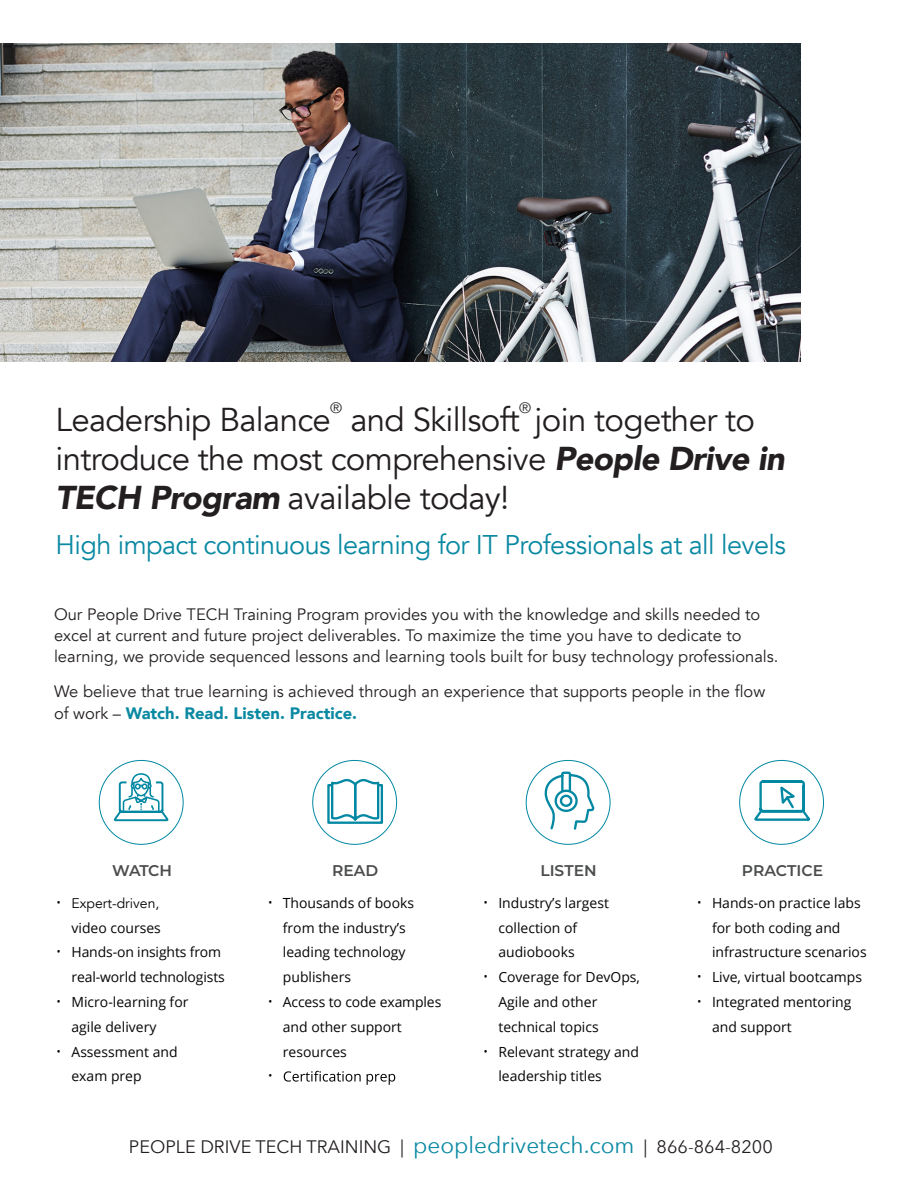
<style>
.page{position:relative;width:918px;height:1188px;background:#fff}
.page>*{position:absolute;margin:0;border:0;box-sizing:border-box;transform-origin:0 0}
.t1{font:33px/39px "Avenir";letter-spacing:-.02em;color:#231f20}
.t2{font:27px "Avenir";letter-spacing:-.02em;color:#0a89a2}
.t3{font:18px "Avenir Next";color:#231f20}
.t4{font:16.5px/21.3px "Avenir";color:#231f20}
.t5{font:600 15.45px "Montserrat";color:#4b4c4c}
.t6{font:300 15.45px "Open Sans";color:#040503}
.t7{font:15px "Avenir";color:#231f20}
.t8{font:13.95px/24.8px "Open Sans";color:#040503}
.t9{font:13.95px/24.8px "Avenir";color:#040503;text-align:right}
.s1{font-weight:900;font-style:italic}
.s2{font-weight:900;color:#0a89a2}
.s3{font-family:"Open Sans";font-weight:300;font-size:15.45px}
.s4{font-family:"Open Sans"}
.s5{font-weight:300;font-size:15.45px}
.s6{font-size:22.5px;color:#0a89a2}
</style>
<div class="page">
<svg style="left:98px;top:759px;width:86px;height:86px"></svg>
<svg style="left:525px;top:759px;width:86px;height:86px"></svg>
<svg style="left:739px;top:759px;width:85px;height:86px"></svg>
<svg style="left:283px;top:759px;width:115px;height:320px"></svg>
<svg style="left:284px;top:1071px;width:111px;height:14px"></svg>
<svg style="left:543px;top:770px;width:53px;height:61px"></svg>
<svg style="left:326px;top:774px;width:58px;height:51px"></svg>
<svg style="left:754px;top:779px;width:58px;height:43px"></svg>
<svg style="left:113px;top:772px;width:57px;height:50px"></svg>
<img style="left:0;top:43px;width:800px;height:319px">
<p class="t1" style="left:56px;top:401px;width:277px">Leadership Balance</p>
<p class="t7" style="left:330px;top:399px;width:13px">®</p>
<p class="t1" style="left:351px;top:401px;width:171px">and Skillsoft</p>
<p class="t7" style="left:519px;top:399px;width:13px">®</p>
<p class="t1" style="left:56px;top:401px;width:731px;text-indent:479px">join together to introduce the most comprehensive <span class="s1">People Drive in<br>TECH Program</span> available today!</p>
<p class="t2" style="left:56px;top:528px;width:732px">High impact continuous learning for IT Professionals at all levels</p>
<p class="t4" style="left:54px;top:603px;width:726px">Our People Drive TECH Training Program provides you with the knowledge and skills needed to excel at current and future project deliverables. To maximize the time you have to dedicate to learning, we provide sequenced lessons and learning tools built for busy technology professionals.</p>
<p class="t4" style="left:54px;top:681px;width:713px">We believe that true learning is achieved through an experience that supports people in the flow of work – <span class="s2">Watch. Read. Listen. Practice.</span></p>
<p class="t5" style="left:112px;top:860px;width:62px">WATCH</p>
<p class="t9" style="left:56px;top:891px;width:106px"><span class="s3">•</span> Expert-driven, <span class="s4">video courses</span></p>
<p class="t8" style="left:56px;top:940px;width:170px;text-align:right"><span class="s5">•</span> Hands-on insights from real-world technologists</p>
<p class="t8" style="left:72px;top:989px;width:118px;text-indent:-16px"><span class="s5">•</span> Micro-learning for agile delivery</p>
<p class="t8" style="left:72px;top:1039px;width:108px;text-indent:-16px"><span class="s5">•</span> Assessment and exam prep</p>
<p class="t5" style="left:332px;top:860px;width:48px">READ</p>
<p class="t8" style="left:283px;top:890px;width:133px;text-indent:-16px"><span class="s5">•</span> Thousands of books from the industry’s leading technology publishers</p>
<p class="t8" style="left:283px;top:989px;width:160px;text-indent:-16px"><span class="s5">•</span> Access to code examples and other support resources</p>
<p class="t6" style="left:267px;top:1065px;width:7px">•</p>
<p class="t5" style="left:540px;top:860px;width:58px">LISTEN</p>
<p class="t8" style="left:498px;top:890px;width:112px;text-indent:-16px"><span class="s5">•</span> Industry’s largest collection of audiobooks</p>
<p class="t8" style="left:498px;top:964px;width:143px;text-indent:-16px"><span class="s5">•</span> Coverage for DevOps,<br>Agile and other technical topics</p>
<p class="t8" style="left:498px;top:1039px;width:142px;text-indent:-16px"><span class="s5">•</span> Relevant strategy and leadership titles</p>
<p class="t5" style="left:742px;top:860px;width:83px">PRACTICE</p>
<p class="t8" style="left:712px;top:890px;width:156px;text-indent:-16px"><span class="s5">•</span> Hands-on practice labs for both coding and infrastructure scenarios</p>
<p class="t8" style="left:697px;top:964px;width:167px"><span class="s5">•</span> Live, virtual bootcamps</p>
<p class="t8" style="left:712px;top:989px;width:141px;text-indent:-16px"><span class="s5">•</span> Integrated mentoring and support</p>
<p class="t3" style="left:129px;top:1132px;width:645px">PEOPLE DRIVE TECH TRAINING | <span class="s6">peopledrivetech.com</span> | 866-864-8200</p>
</div>
